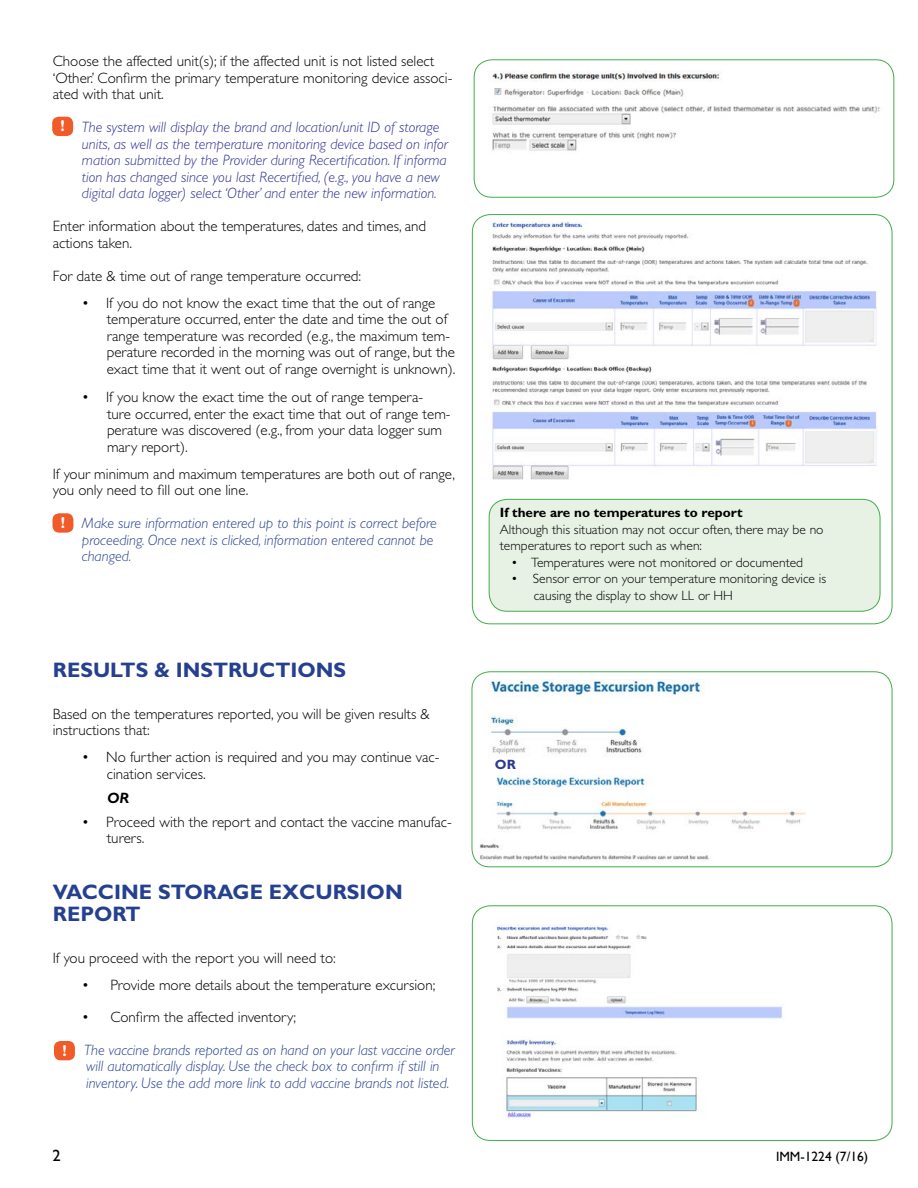
<style>
.page{position:relative;width:918px;height:1188px;background:#fff}
.page>*{position:absolute;margin:0;border:0;box-sizing:border-box;transform-origin:0 0}
.t1{font:700 21px/22.5px "Gill Sans Std";color:#25408f}
.t2{font:16.5px "Gill Sans Std";color:#000}
.t3{font:700 15.9px "Gill Sans Std";color:#fff}
.t4{font:300 15px/16.5px "Gill Sans Std";color:#000}
.t5{font:italic 300 15px/16.5px "Gill Sans Std";color:#25408f}
.t6{font:italic 300 15px/16.5px "Gill Sans Std";color:#2e3092}
.t7{font:italic 700 15px "Gill Sans Std";color:#000}
.t8{font:300 13.5px/16.5px "Gill Sans Std";color:#000}
.t9{font:700 13.5px "Gill Sans Std";color:#000}
.t10{font:13.5px "Gill Sans";color:#000}
.t11{font:700 13.5px "Gill Sans Std";color:#2b3990}
</style>
<div class="page">
<div style="left:52px;top:513px;width:21px;height:20px;background:#f15a29;border-radius:7px"></div>
<div style="left:52px;top:117px;width:21px;height:19px;background:#f15a29;border-radius:7px"></div>
<div style="left:54px;top:1041px;width:21px;height:19px;background:#f15a29;border-radius:7px"></div>
<div style="left:489px;top:499px;width:391px;height:112px;background:#e8f2e4;border-radius:18px"></div>
<div style="left:489px;top:499px;width:391px;height:112px;border:1px solid #41ad49;border-radius:18px"></div>
<img style="left:491px;top:221px;width:387px;height:259px">
<img style="left:490px;top:679px;width:403px;height:80px">
<img style="left:473px;top:775px;width:332px;height:87px">
<img style="left:491px;top:924px;width:293px;height:96px">
<img style="left:502px;top:1037px;width:196px;height:82px">
<img style="left:492px;top:70px;width:388px;height:81px">
<div style="left:472px;top:671px;width:420px;height:196px;border:1px solid #41ad49;border-radius:18px"></div>
<div style="left:472px;top:905px;width:420px;height:236px;border:1px solid #41ad49;border-radius:18px"></div>
<div style="left:474px;top:59px;width:420px;height:139px;border:1px solid #41ad49;border-radius:18px"></div>
<p class="t4" style="left:53px;top:53px;width:401px">Choose the affected unit(s); if the affected unit is not listed select ‘Other.’ Confirm the primary temperature monitoring device associ&shy;ated with that unit.</p>
<p class="t6" style="left:82px;top:119px;width:368px">The system will display the brand and location/unit ID of storage units, as well as the temperature monitoring device based on infor mation submitted by the Provider during Recertification. If informa tion has changed since you last Recertified, (e.g., you have a new digital data logger) select ‘Other’ and enter the new information.</p>
<p class="t4" style="left:53px;top:218px;width:375px">Enter information about the temperatures, dates and times, and actions taken.</p>
<p class="t4" style="left:53px;top:267px;width:310px">For date &amp; time out of range temperature occurred:</p>
<p class="t4" style="left:107px;top:294px;width:350px;text-indent:-25px">• If you do not know the exact time that the out of range temperature occurred, enter the date and time the out of range temperature was recorded (e.g., the maximum tem&shy;perature recorded in the morning was out of range, but the exact time that it went out of range overnight is unknown).</p>
<p class="t4" style="left:107px;top:389px;width:345px;text-indent:-25px">• If you know the exact time the out of range tempera&shy;ture occurred, enter the exact time that out of range tem&shy;perature was discovered (e.g., from your data logger sum mary report).</p>
<p class="t4" style="left:53px;top:465px;width:404px">If your minimum and maximum temperatures are both out of range, you only need to fill out one line.</p>
<p class="t5" style="left:82px;top:515px;width:357px">Make sure information entered up to this point is correct before proceeding. Once next is clicked, information entered cannot be changed.</p>
<p class="t3" style="left:61px;top:117px;width:6px">!</p>
<p class="t3" style="left:61px;top:513px;width:6px">!</p>
<h1 class="t1" style="left:53px;top:658px;width:295px">RESULTS &amp; I NSTRUCTIONS</h1>
<p class="t4" style="left:53px;top:705px;width:379px">Based on the temperatures reported, you will be given results &amp; instructions that:</p>
<p class="t4" style="left:107px;top:749px;width:334px;text-indent:-25px">• No further action is required and you may continue vac&shy;cination services.</p>
<p class="t7" style="left:107px;top:789px;width:24px">OR</p>
<p class="t4" style="left:107px;top:813px;width:346px;text-indent:-25px">• Proceed with the report and contact the vaccine manufac&shy;turers.</p>
<h1 class="t1" style="left:53px;top:880px;width:351px">VACCINE STORAG E EXCURSION<br>REPORT</h1>
<p class="t4" style="left:53px;top:950px;width:285px">If you proceed with the report you will need to:</p>
<p class="t4" style="left:82px;top:977px;width:355px">• Provide more details about the temperature excursion;</p>
<p class="t4" style="left:82px;top:1008px;width:216px">• Confirm the affected inventory;</p>
<p class="t5" style="left:84px;top:1041px;width:372px">The vaccine brands reported as on hand on your last vaccine order will automatically display. Use the check box to confirm if still in inventory. Use the add more link to add vaccine brands not listed.</p>
<p class="t3" style="left:62px;top:1041px;width:6px">!</p>
<p class="t2" style="left:52px;top:1146px;width:10px">2</p>
<p class="t9" style="left:500px;top:505px;width:244px">IF THERE ARE NO TEMPERATURES TO REPORT</p>
<p class="t8" style="left:500px;top:521px;width:325px">Although this situation may not occur often, there may be no temperatures to report such as when:</p>
<p class="t8" style="left:511px;top:554px;width:293px">• Temperatures were not monitored or documented</p>
<p class="t8" style="left:534px;top:571px;width:294px;text-indent:-23px">• Sensor error on your temperature monitoring device is causing the display to show LL or HH</p>
<p class="t11" style="left:495px;top:757px;width:12px">OR</p>
<p class="t10" style="left:776px;top:1149px;width:94px">IMM-1224 (7/16)</p>
</div>
